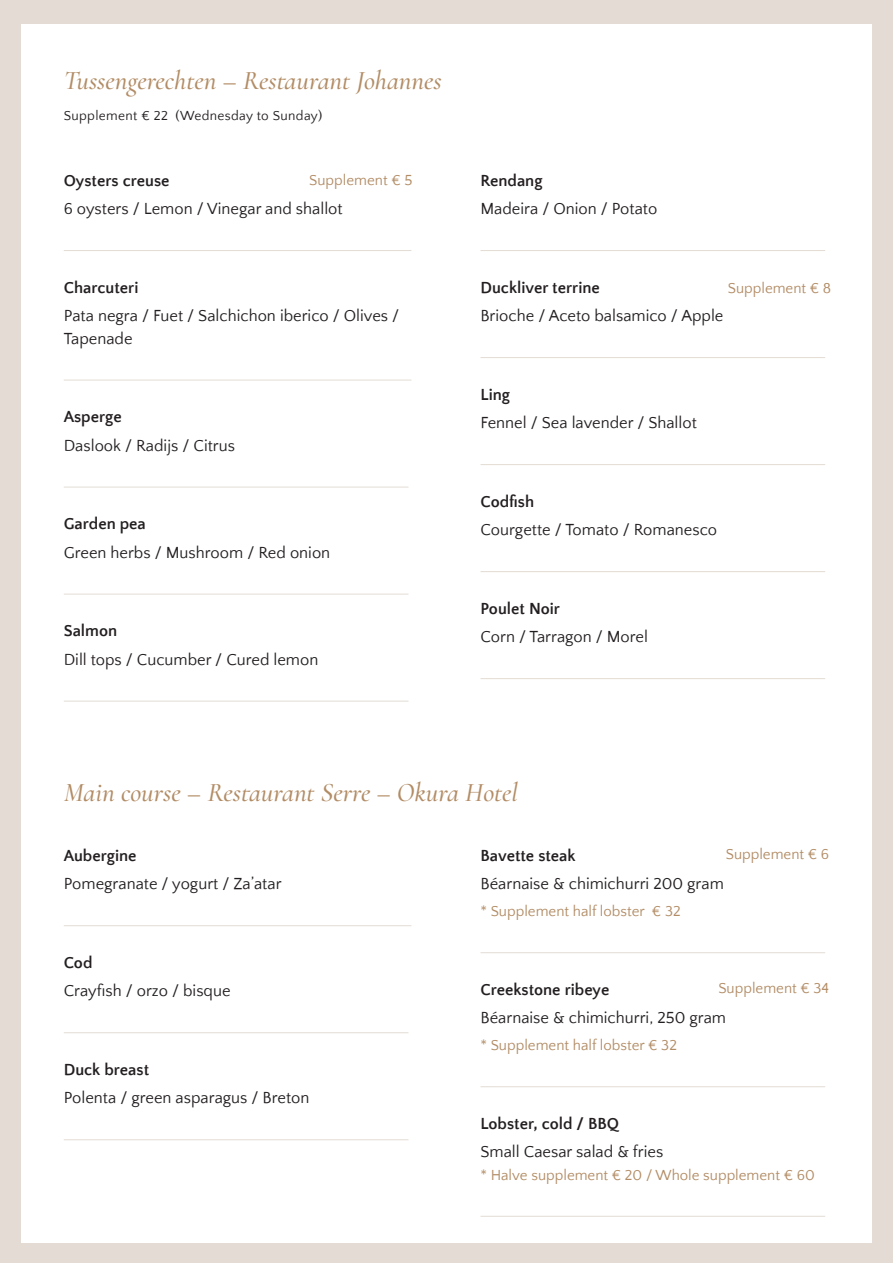
<style>
.page{position:relative;width:893px;height:1263px;background:#e3dbd4}
.page>*{position:absolute;margin:0;border:0;box-sizing:border-box;transform-origin:0 0}
.t1{font:italic 300 27px "Cormorant";color:#b28c65}
.t2{font:16.5px/22.5px "Quattrocento Sans";color:#231f20}
.t3{font:700 16.5px "Quattrocento Sans";color:#231f20}
.t4{font:15px "Quattrocento Sans";color:#b28c65}
.t5{font:13.5px "Quattrocento Sans";letter-spacing:.025em;color:#231f20}
</style>
<div class="page">
<div style="left:21px;top:24px;width:851px;height:1219px;background:#fff"></div>
<hr style="left:64px;top:925px;width:347px;height:1px;background:#e3dcd4">
<hr style="left:64px;top:1032px;width:344px;height:1px;background:#e3dcd4">
<hr style="left:64px;top:1139px;width:344px;height:1px;background:#e3dcd4">
<hr style="left:480px;top:952px;width:345px;height:1px;background:#e3dcd4">
<hr style="left:480px;top:1086px;width:345px;height:1px;background:#e3dcd4">
<hr style="left:480px;top:1216px;width:345px;height:1px;background:#e3dcd4">
<hr style="left:64px;top:250px;width:347px;height:1px;background:#e3dcd4">
<hr style="left:64px;top:380px;width:347px;height:1px;background:#e3dcd4">
<hr style="left:64px;top:487px;width:344px;height:1px;background:#e3dcd4">
<hr style="left:64px;top:594px;width:344px;height:1px;background:#e3dcd4">
<hr style="left:64px;top:701px;width:344px;height:1px;background:#e3dcd4">
<hr style="left:480px;top:250px;width:345px;height:1px;background:#e3dcd4">
<hr style="left:480px;top:357px;width:345px;height:1px;background:#e3dcd4">
<hr style="left:480px;top:464px;width:345px;height:1px;background:#e3dcd4">
<hr style="left:480px;top:571px;width:345px;height:1px;background:#e3dcd4">
<hr style="left:480px;top:678px;width:345px;height:1px;background:#e3dcd4">
<h1 class="t1" style="left:64px;top:59px;width:380px">Tussengerechten – Restaurant Johannes</h1>
<p class="t5" style="left:64px;top:109px;width:260px">Supplement € 22 (Wednesday to Sunday)</p>
<p class="t4" style="left:309px;top:172px;width:105px">Supplement € 5</p>
<p class="t3" style="left:64px;top:172px;width:107px">Oysters creuse</p>
<p class="t2" style="left:64px;top:198px;width:280px">6 oysters / Lemon / Vinegar and shallot</p>
<p class="t3" style="left:64px;top:279px;width:76px">Charcuteri</p>
<p class="t2" style="left:64px;top:305px;width:337px">Pata negra / Fuet / Salchichon iberico / Olives /<br>Tapenade</p>
<p class="t3" style="left:64px;top:408px;width:59px">Asperge</p>
<p class="t2" style="left:64px;top:434px;width:173px">Daslook / Radijs / Citrus</p>
<p class="t3" style="left:64px;top:515px;width:84px">Garden pea</p>
<p class="t2" style="left:64px;top:541px;width:268px">Green herbs / Mushroom / Red onion</p>
<p class="t3" style="left:64px;top:622px;width:55px">Salmon</p>
<p class="t2" style="left:64px;top:648px;width:256px">Dill tops / Cucumber / Cured lemon</p>
<p class="t3" style="left:480px;top:172px;width:64px">Rendang</p>
<p class="t2" style="left:480px;top:198px;width:178px">Madeira / Onion / Potato</p>
<p class="t3" style="left:480px;top:279px;width:121px">Duckliver terrine</p>
<p class="t2" style="left:480px;top:305px;width:244px">Brioche / Aceto balsamico / Apple</p>
<p class="t4" style="left:728px;top:280px;width:105px">Supplement € 8</p>
<p class="t3" style="left:480px;top:386px;width:31px">Ling</p>
<p class="t2" style="left:480px;top:412px;width:218px">Fennel / Sea lavender / Shallot</p>
<p class="t3" style="left:480px;top:493px;width:55px">Codfish</p>
<p class="t2" style="left:480px;top:519px;width:238px">Courgette / Tomato / Romanesco</p>
<p class="t3" style="left:480px;top:600px;width:81px">Poulet Noir</p>
<p class="t2" style="left:480px;top:626px;width:169px">Corn / Tarragon / Morel</p>
<h1 class="t1" style="left:64px;top:771px;width:456px">Main course – Restaurant Serre – Okura Hotel</h1>
<p class="t3" style="left:64px;top:847px;width:74px">Aubergine</p>
<p class="t2" style="left:64px;top:873px;width:219px">Pomegranate / yogurt / Za’atar</p>
<p class="t3" style="left:64px;top:954px;width:30px">Cod</p>
<p class="t2" style="left:64px;top:980px;width:168px">Crayfish / orzo / bisque</p>
<p class="t3" style="left:64px;top:1061px;width:87px">Duck breast</p>
<p class="t2" style="left:64px;top:1087px;width:247px">Polenta / green asparagus / Breton</p>
<p class="t4" style="left:726px;top:846px;width:105px">Supplement € 6</p>
<p class="t3" style="left:480px;top:847px;width:97px">Bavette steak</p>
<p class="t2" style="left:480px;top:873px;width:245px">Béarnaise &amp; chimichurri 200 gram</p>
<p class="t4" style="left:480px;top:903px;width:202px">* Supplement half lobster € 32</p>
<p class="t4" style="left:718px;top:981px;width:112px">Supplement € 34</p>
<p class="t3" style="left:480px;top:981px;width:130px">Creekstone ribeye</p>
<p class="t2" style="left:480px;top:1007px;width:247px">Béarnaise &amp; chimichurri, 250 gram</p>
<p class="t4" style="left:480px;top:1037px;width:198px">* Supplement half lobster € 32</p>
<p class="t3" style="left:480px;top:1115px;width:140px">Lobster, cold / BBQ</p>
<p class="t2" style="left:480px;top:1141px;width:184px">Small Caesar salad &amp; fries</p>
<p class="t4" style="left:480px;top:1167px;width:336px">* Halve supplement € 20 / Whole supplement € 60</p>
</div>
